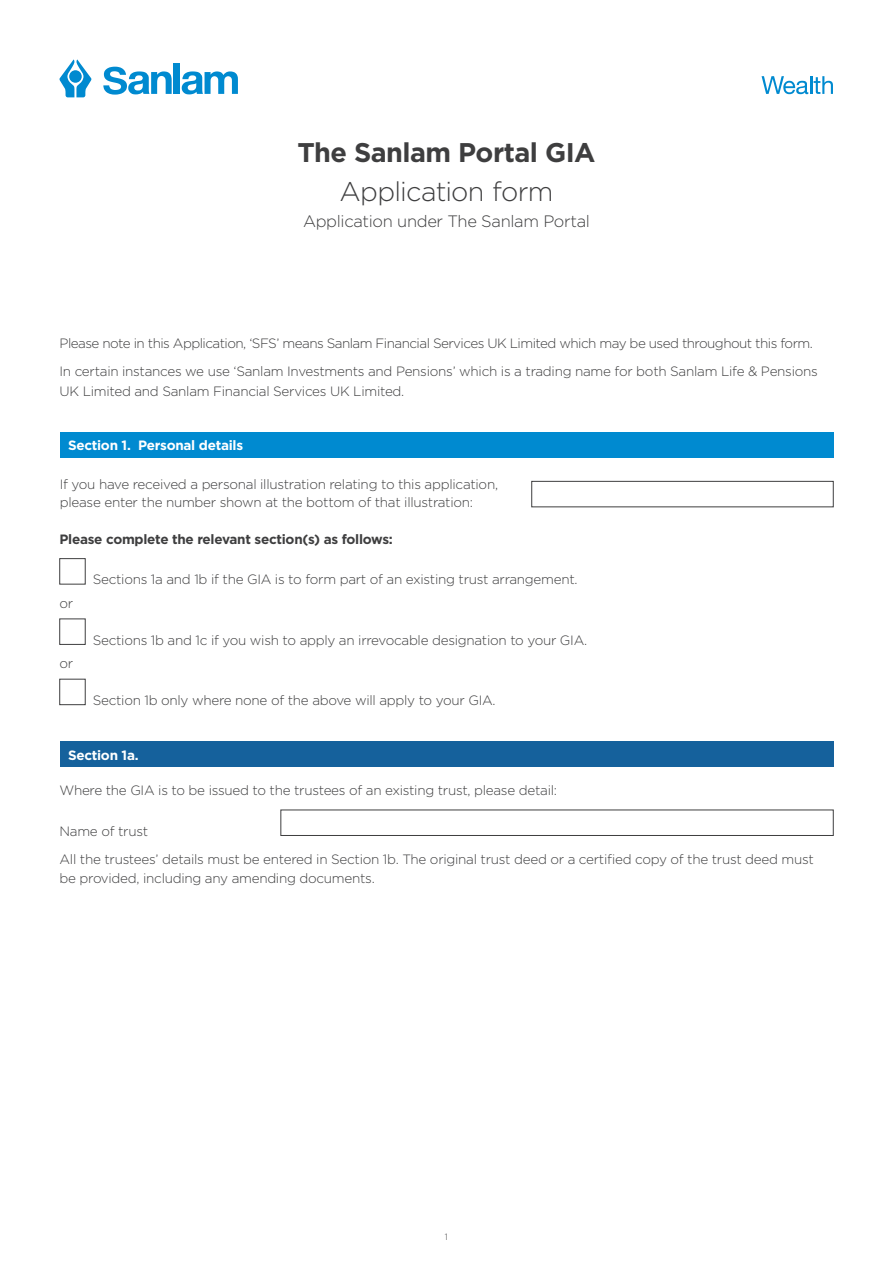
<style>
.page{position:relative;width:893px;height:1263px;background:#fff}
.page>*{position:absolute;margin:0;border:0;box-sizing:border-box;transform-origin:0 0}
.t1{font:700 27px "Gotham";letter-spacing:-.02em;color:#3e3e3f}
.t2{font:300 27px "Gotham";letter-spacing:-.03em;color:#3e3e3f}
.t3{font:300 16.5px "Gotham";letter-spacing:-.02em;color:#3e3e3f}
.t4{font:300 13.5px/18px "Gotham";letter-spacing:-.02em;color:#3e3e3f}
.t5{font:300 13.5px/28px "Gotham";letter-spacing:-.04em;color:#3e3e3f}
.t6{font:700 13.5px "Gotham";letter-spacing:-.02em;color:#3e3e3f}
.t7{font:700 13.5px "Gotham";letter-spacing:-.02em;color:#fff}
.t8{font:300 9px "Gotham";color:#3e3e3f}
</style>
<div class="page">
<div style="left:60px;top:432px;width:773px;height:26px;background:#008ad0"></div>
<div style="left:531px;top:481px;width:302px;height:26px;background:#fff;border:1px solid #3e3e3f"></div>
<div style="left:60px;top:741px;width:773px;height:26px;background:#15619c"></div>
<div style="left:281px;top:810px;width:552px;height:26px;border:1px solid #3e3e3f"></div>
<svg style="left:60px;top:60px;width:31px;height:37px"></svg>
<div style="left:174px;top:64px;width:6px;height:30px;background:#008ad0"></div>
<svg style="left:103px;top:67px;width:69px;height:28px"></svg>
<svg style="left:182px;top:71px;width:56px;height:23px"></svg>
<svg style="left:762px;top:76px;width:71px;height:18px"></svg>
<h1 class="t1" style="left:297px;top:135px;width:300px">The Sanlam Portal GIA</h1>
<h1 class="t2" style="left:340px;top:175px;width:215px">Application form</h1>
<p class="t3" style="left:303px;top:210px;width:288px">Application under The Sanlam Portal</p>
<p class="t5" style="left:60px;top:329px;width:760px">Please note in this Application, ‘SFS’ means Sanlam Financial Services UK Limited which may be used throughout this form.<br>In certain instances we use ‘Sanlam Investments and Pensions’ which is a trading name for both Sanlam Life &amp; Pensions</p>
<p class="t4" style="left:60px;top:382px;width:346px">UK Limited and Sanlam Financial Services UK Limited.</p>
<p class="t7" style="left:68px;top:437px;width:177px">Section 1. Personal details</p>
<p class="t4" style="left:60px;top:475px;width:440px">If you have received a personal illustration relating to this application, please enter the number shown at the bottom of that illustration:</p>
<p class="t6" style="left:60px;top:530px;width:335px">Please complete the relevant section(s) as follows:</p>
<p class="t4" style="left:93px;top:570px;width:486px">Sections 1a and 1b if the GIA is to form part of an existing trust arrangement.</p>
<p class="t4" style="left:60px;top:594px;width:15px">or</p>
<p class="t4" style="left:93px;top:630px;width:496px">Sections 1b and 1c if you wish to apply an irrevocable designation to your GIA.</p>
<p class="t4" style="left:60px;top:654px;width:15px">or</p>
<p class="t4" style="left:93px;top:691px;width:404px">Section 1b only where none of the above will apply to your GIA.</p>
<p class="t7" style="left:68px;top:746px;width:72px">Section 1a.</p>
<p class="t4" style="left:60px;top:781px;width:499px">Where the GIA is to be issued to the trustees of an existing trust, please detail:</p>
<p class="t4" style="left:60px;top:816px;width:756px;line-height:28px">Name of trust<br>All the trustees’ details must be entered in Section 1b. The original trust deed or a certified copy of the trust deed must</p>
<p class="t4" style="left:60px;top:869px;width:317px">be provided, including any amending documents.</p>
<p class="t8" style="left:445px;top:1231px;width:5px">1</p>
</div>
